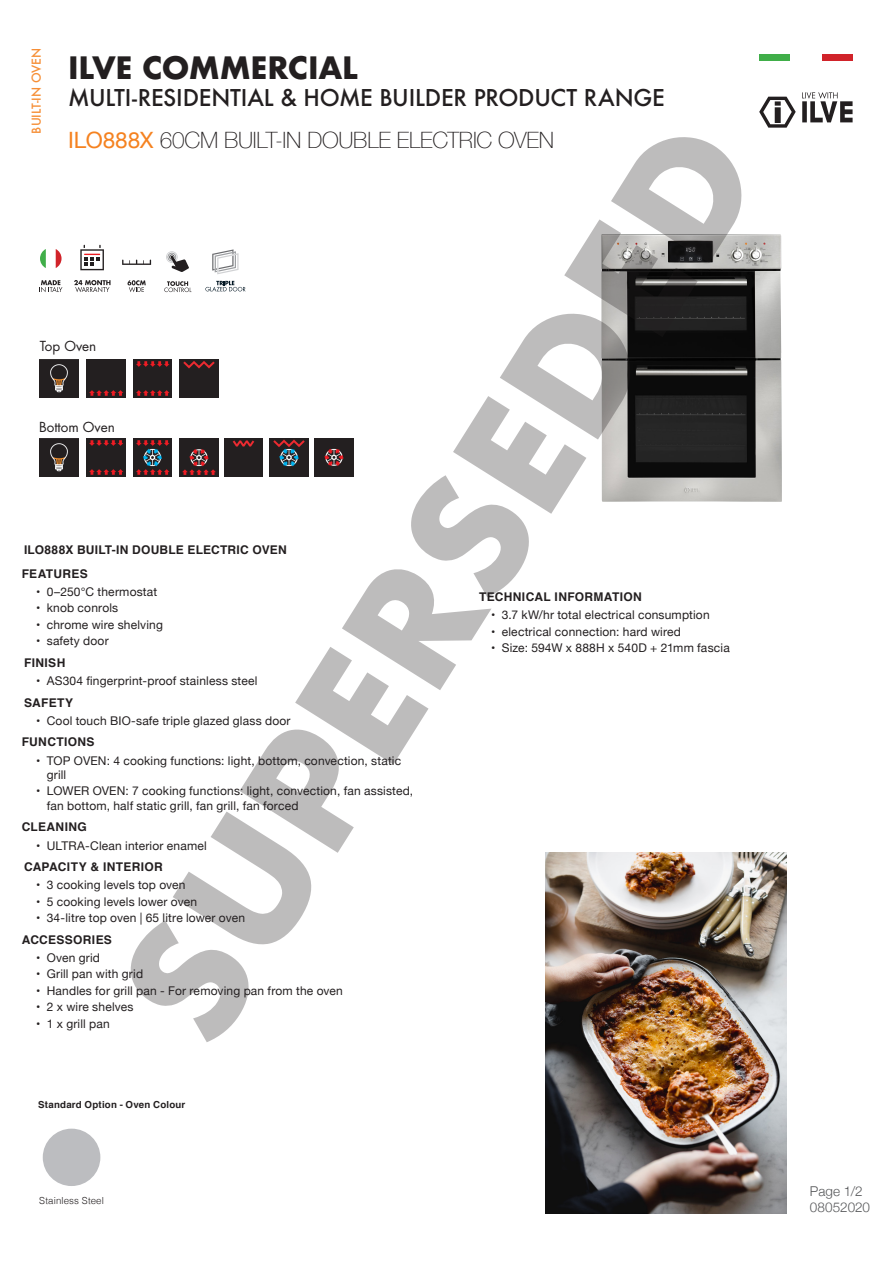
<style>
.page{position:relative;width:893px;height:1263px;background:#fff}
.page>*{position:absolute;margin:0;border:0;box-sizing:border-box;transform-origin:0 0}
.t1{font:700 153.9px "Futura";color:#231f20}
.t2{font:700 30px "Futura";letter-spacing:-.01em;color:#231f20}
.t3{font:500 22.5px "Futura";letter-spacing:-.01em;color:#231f20}
.t4{font:100 22.5px "Helvetica Neue";letter-spacing:-.01em;color:#231f20}
.t5{font:13.5px "Futura";color:#231f20}
.t6{font:300 13.5px "Helvetica Neue";letter-spacing:.005em;color:#57585a}
.t7{font:12px/14.2px "Helvetica Neue";letter-spacing:.015em;color:#231f20}
.t8{font:700 12px "Helvetica";letter-spacing:.025em;color:#231f20}
.t9{font:500 12px "Futura";color:#f58220}
.t10{font:700 9.75px "Helvetica";letter-spacing:.025em;color:#231f20}
.t11{font:300 9.75px "Helvetica";letter-spacing:.015em;color:#231f20}
.s1{font-weight:400;color:#f58220}
</style>
<div class="page">
<svg style="left:759px;top:92px;width:94px;height:36px"></svg>
<div style="left:821px;top:54px;width:32px;height:6px;background:#d1232a"></div>
<div style="left:759px;top:54px;width:31px;height:6px;background:#40ae49"></div>
<div style="left:43px;top:1129px;width:57px;height:57px;background:#bcbdc0;border-radius:50%"></div>
<svg style="left:41px;top:280px;width:21px;height:12px"></svg>
<svg style="left:40px;top:249px;width:22px;height:19px"></svg>
<svg style="left:74px;top:280px;width:37px;height:12px"></svg>
<svg style="left:80px;top:245px;width:24px;height:25px"></svg>
<img style="left:546px;top:852px;width:241px;height:361px">
<svg style="left:164px;top:281px;width:27px;height:11px"></svg>
<svg style="left:166px;top:251px;width:23px;height:21px"></svg>
<img style="left:601px;top:234px;width:181px;height:268px">
<svg style="left:127px;top:280px;width:19px;height:12px"></svg>
<svg style="left:122px;top:260px;width:29px;height:5px"></svg>
<svg style="left:205px;top:281px;width:40px;height:10px"></svg>
<svg style="left:212px;top:249px;width:27px;height:25px"></svg>
<img style="left:40px;top:359px;width:38px;height:39px">
<img style="left:87px;top:359px;width:38px;height:39px">
<img style="left:133px;top:359px;width:39px;height:39px">
<img style="left:179px;top:359px;width:39px;height:39px">
<img style="left:39px;top:438px;width:39px;height:39px">
<img style="left:87px;top:438px;width:38px;height:39px">
<img style="left:133px;top:438px;width:39px;height:39px">
<img style="left:179px;top:438px;width:39px;height:39px">
<img style="left:224px;top:438px;width:39px;height:38px">
<img style="left:269px;top:438px;width:39px;height:39px">
<img style="left:315px;top:438px;width:38px;height:39px">
<p class="t9" style="left:28px;top:134px;width:87px;rotate:-90deg">BUILT-IN OVEN</p>
<p class="t2" style="left:68px;top:46px;width:292px">ILVE COMMERCIAL</p>
<p class="t3" style="left:68px;top:82px;width:598px">MULTI-RESIDENTIAL &amp; HOME BUILDER PRODUCT RANGE</p>
<p class="t4" style="left:68px;top:123px;width:487px"><span class="s1">ILO888X</span> 60CM BUILT-IN DOUBLE ELECTRIC OVEN</p>
<h1 class="t1" style="left:69px;top:965px;width:1044px;rotate:-58deg">SUPERSEDED</h1>
<p class="t5" style="left:40px;top:337px;width:58px">Top Oven</p>
<p class="t5" style="left:39px;top:417px;width:77px">Bottom Oven</p>
<p class="t8" style="left:24px;top:540px;width:264px">ILO888X BUILT-IN DOUBLE ELECTRIC OVEN</p>
<p class="t8" style="left:22px;top:564px;width:68px">FEATURES</p>
<p class="t7" style="left:36px;top:585px;width:123px">• 0–250°C thermostat</p>
<p class="t7" style="left:36px;top:602px;width:84px">• knob conrols</p>
<p class="t7" style="left:36px;top:618px;width:128px">• chrome wire shelving</p>
<p class="t7" style="left:36px;top:634px;width:74px">• safety door</p>
<p class="t8" style="left:24px;top:653px;width:43px">FINISH</p>
<p class="t7" style="left:36px;top:674px;width:223px">• AS304 fingerprint-proof stainless steel</p>
<p class="t8" style="left:24px;top:693px;width:51px">SAFETY</p>
<p class="t7" style="left:36px;top:714px;width:256px">• Cool touch BIO-safe triple glazed glass door</p>
<p class="t8" style="left:22px;top:732px;width:74px">FUNCTIONS</p>
<p class="t7" style="left:47px;top:754px;width:356px;text-indent:-11px">• TOP OVEN: 4 cooking functions: light, bottom, convection, static grill</p>
<p class="t7" style="left:47px;top:785px;width:368px;text-indent:-11px">• LOWER OVEN: 7 cooking functions: light, convection, fan assisted, fan bottom, half static grill, fan grill, fan forced</p>
<p class="t8" style="left:22px;top:817px;width:67px">CLEANING</p>
<p class="t7" style="left:36px;top:839px;width:172px">• ULTRA-Clean interior enamel</p>
<p class="t8" style="left:24px;top:857px;width:140px">CAPACITY &amp; INTERIOR</p>
<p class="t7" style="left:36px;top:879px;width:151px">• 3 cooking levels top oven</p>
<p class="t7" style="left:36px;top:895px;width:162px">• 5 cooking levels lower oven</p>
<p class="t7" style="left:36px;top:911px;width:211px">• 34-litre top oven | 65 litre lower oven</p>
<p class="t8" style="left:22px;top:930px;width:92px">ACCESSORIES</p>
<p class="t7" style="left:36px;top:951px;width:65px">• Oven grid</p>
<p class="t7" style="left:36px;top:968px;width:108px">• Grill pan with grid</p>
<p class="t7" style="left:36px;top:984px;width:308px">• Handles for grill pan - For removing pan from the oven</p>
<p class="t7" style="left:36px;top:1000px;width:99px">• 2 x wire shelves</p>
<p class="t7" style="left:36px;top:1017px;width:75px">• 1 x grill pan</p>
<p class="t8" style="left:479px;top:587px;width:164px">TECHNICAL INFORMATION</p>
<p class="t7" style="left:491px;top:609px;width:220px">• 3.7 kW/hr total electrical consumption</p>
<p class="t7" style="left:491px;top:625px;width:191px">• electrical connection: hard wired</p>
<p class="t7" style="left:491px;top:641px;width:240px">• Size: 594W x 888H x 540D + 21mm fascia</p>
<p class="t10" style="left:38px;top:1096px;width:149px">Standard Option - Oven Colour</p>
<p class="t11" style="left:39px;top:1192px;width:66px">Stainless Steel</p>
<p class="t6" style="left:810px;top:1180px;width:54px">Page 1/2</p>
<p class="t6" style="left:810px;top:1197px;width:62px">08052020</p>
</div>
